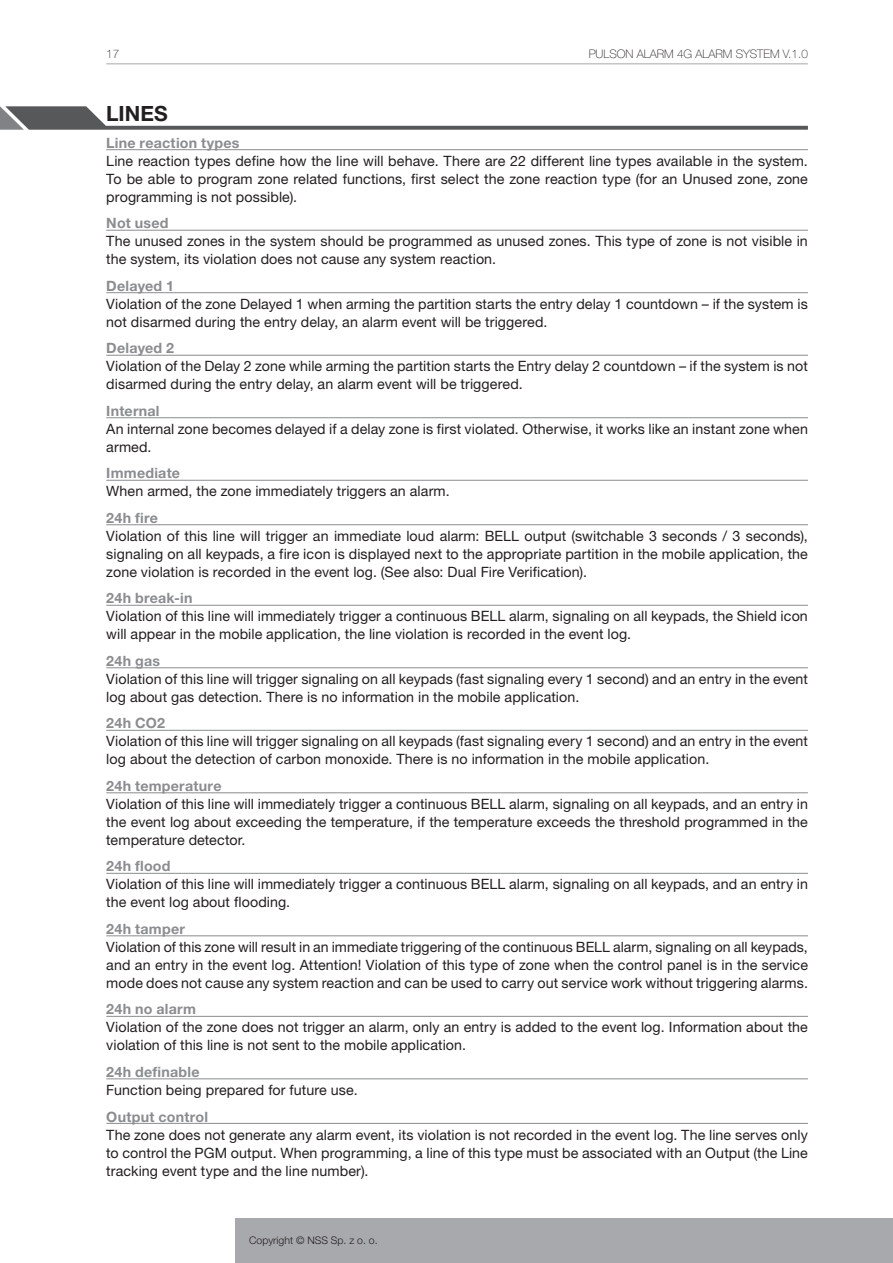
<style>
.page{position:relative;width:893px;height:1263px;background:#fff}
.page>*{position:absolute;margin:0;border:0;box-sizing:border-box;transform-origin:0 0}
.Rozdzial{font:700 21px "Helvetica Neue LT Pro";letter-spacing:.005em;color:#231f20}
.Heading_3{font:14.25px/18px "Helvetica Neue LT Pro";letter-spacing:.005em;color:#231f20}
.Heading_3-2{font:700 14.25px "Helvetica Neue LT Pro";letter-spacing:.015em;color:#8a8c8f}
.t1{font:100 11.85px "Helvetica Neue LT Pro";color:#231f20}
.t2{font:300 10.5px "Helvetica Neue LT Pro";color:#231f20}
</style>
<div class="page">
<div style="left:235px;top:1218px;width:658px;height:45px;background:#a8a9ad"></div>
<hr style="left:106px;top:63px;width:702px;height:1px;background:#a8a9ad">
<hr style="left:106px;top:149px;width:702px;height:1px;background:#8a8c8f">
<hr style="left:106px;top:230px;width:702px;height:1px;background:#8a8c8f">
<hr style="left:106px;top:292px;width:702px;height:1px;background:#8a8c8f">
<hr style="left:106px;top:355px;width:702px;height:1px;background:#8a8c8f">
<hr style="left:106px;top:417px;width:702px;height:1px;background:#8a8c8f">
<hr style="left:106px;top:480px;width:702px;height:1px;background:#8a8c8f">
<hr style="left:106px;top:524px;width:702px;height:1px;background:#8a8c8f">
<hr style="left:106px;top:605px;width:702px;height:1px;background:#8a8c8f">
<hr style="left:106px;top:667px;width:702px;height:1px;background:#8a8c8f">
<hr style="left:106px;top:730px;width:702px;height:1px;background:#8a8c8f">
<hr style="left:106px;top:792px;width:702px;height:1px;background:#8a8c8f">
<hr style="left:106px;top:873px;width:702px;height:1px;background:#8a8c8f">
<hr style="left:106px;top:935px;width:702px;height:1px;background:#8a8c8f">
<hr style="left:106px;top:1016px;width:702px;height:1px;background:#8a8c8f">
<hr style="left:106px;top:1078px;width:702px;height:1px;background:#8a8c8f">
<hr style="left:106px;top:1123px;width:702px;height:1px;background:#8a8c8f">
<svg style="left:0;top:106px;width:808px;height:24px"></svg>
<p class="t1" style="left:106px;top:47px;width:15px">17</p>
<p class="t1" style="left:589px;top:47px;width:221px">PULSON ALARM 4G ALARM SYSTEM V.1.0</p>
<p class="Rozdzial" style="left:106px;top:101px;width:63px">LINES</p>
<p class="Heading_3-2" style="left:106px;top:134px;width:135px">Line reaction types</p>
<p class="Heading_3" style="left:106px;top:152px;width:703px;text-align:justify">Line reaction types define how the line will behave. There are 22 different line types available in the system.<br>To be able to program zone related functions, first select the zone reaction type (for an Unused zone, zone programming is not possible).</p>
<p class="Heading_3-2" style="left:106px;top:214px;width:64px">Not used</p>
<p class="Heading_3" style="left:106px;top:232px;width:703px">The unused zones in the system should be programmed as unused zones. This type of zone is not visible in the system, its violation does not cause any system reaction.</p>
<p class="Heading_3-2" style="left:106px;top:277px;width:69px">Delayed 1</p>
<p class="Heading_3" style="left:106px;top:295px;width:703px">Violation of the zone Delayed 1 when arming the partition starts the entry delay 1 countdown – if the system is not disarmed during the entry delay, an alarm event will be triggered.</p>
<p class="Heading_3-2" style="left:106px;top:339px;width:69px">Delayed 2</p>
<p class="Heading_3" style="left:106px;top:357px;width:703px">Violation of the Delay 2 zone while arming the partition starts the Entry delay 2 countdown – if the system is not disarmed during the entry delay, an alarm event will be triggered.</p>
<p class="Heading_3-2" style="left:106px;top:402px;width:55px">Internal</p>
<p class="Heading_3" style="left:106px;top:420px;width:703px">An internal zone becomes delayed if a delay zone is first violated. Otherwise, it works like an instant zone when armed.</p>
<p class="Heading_3-2" style="left:106px;top:464px;width:75px">Immediate</p>
<p class="Heading_3" style="left:106px;top:482px;width:345px">When armed, the zone immediately triggers an alarm.</p>
<p class="Heading_3-2" style="left:106px;top:509px;width:53px">24h fire</p>
<p class="Heading_3" style="left:106px;top:527px;width:703px;text-align:justify">Violation of this line will trigger an immediate loud alarm: BELL output (switchable 3 seconds / 3 seconds), signaling on all keypads, a fire icon is displayed next to the appropriate partition in the mobile application, the zone violation is recorded in the event log. (See also: Dual Fire Verification).</p>
<p class="Heading_3-2" style="left:106px;top:589px;width:88px">24h break-in</p>
<p class="Heading_3" style="left:106px;top:607px;width:703px">Violation of this line will immediately trigger a continuous BELL alarm, signaling on all keypads, the Shield icon will appear in the mobile application, the line violation is recorded in the event log.</p>
<p class="Heading_3-2" style="left:106px;top:652px;width:55px">24h gas</p>
<p class="Heading_3" style="left:106px;top:670px;width:703px">Violation of this line will trigger signaling on all keypads (fast signaling every 1 second) and an entry in the event log about gas detection. There is no information in the mobile application.</p>
<p class="Heading_3-2" style="left:106px;top:714px;width:60px">24h CO2</p>
<p class="Heading_3" style="left:106px;top:732px;width:703px">Violation of this line will trigger signaling on all keypads (fast signaling every 1 second) and an entry in the event log about the detection of carbon monoxide. There is no information in the mobile application.</p>
<p class="Heading_3-2" style="left:106px;top:777px;width:117px">24h temperature</p>
<p class="Heading_3" style="left:106px;top:795px;width:703px;text-align:justify">Violation of this line will immediately trigger a continuous BELL alarm, signaling on all keypads, and an entry in the event log about exceeding the temperature, if the temperature exceeds the threshold programmed in the temperature detector.</p>
<p class="Heading_3-2" style="left:106px;top:857px;width:66px">24h flood</p>
<p class="Heading_3" style="left:106px;top:875px;width:703px">Violation of this line will immediately trigger a continuous BELL alarm, signaling on all keypads, and an entry in the event log about flooding.</p>
<p class="Heading_3-2" style="left:106px;top:920px;width:80px">24h tamper</p>
<p class="Heading_3" style="left:106px;top:938px;width:703px;text-align:justify">Violation of this zone will result in an immediate triggering of the continuous BELL alarm, signaling on all keypads, and an entry in the event log. Attention! Violation of this type of zone when the control panel is in the service mode does not cause any system reaction and can be used to carry out service work without triggering alarms.</p>
<p class="Heading_3-2" style="left:106px;top:1000px;width:91px">24h no alarm</p>
<p class="Heading_3" style="left:106px;top:1018px;width:703px">Violation of the zone does not trigger an alarm, only an entry is added to the event log. Information about the violation of this line is not sent to the mobile application.</p>
<p class="Heading_3-2" style="left:106px;top:1063px;width:95px">24h definable</p>
<p class="Heading_3" style="left:106px;top:1081px;width:253px">Function being prepared for future use.</p>
<p class="Heading_3-2" style="left:106px;top:1107px;width:103px">Output control</p>
<p class="Heading_3" style="left:106px;top:1125px;width:703px;text-align:justify">The zone does not generate any alarm event, its violation is not recorded in the event log. The line serves only to control the PGM output. When programming, a line of this type must be associated with an Output (the Line tracking event type and the line number).</p>
<p class="t2" style="left:249px;top:1234px;width:130px">Copyright © NSS Sp. z o. o.</p>
</div>
